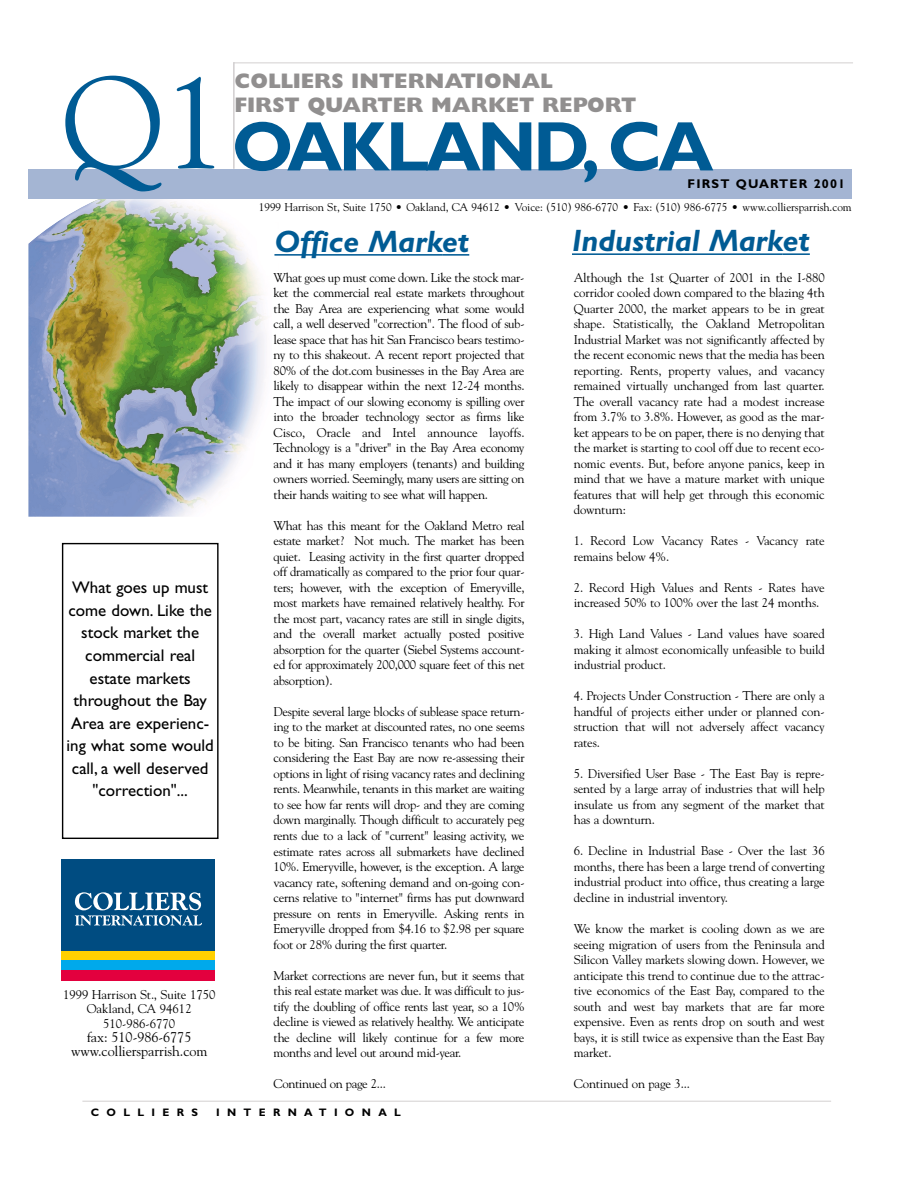
<style>
.page{position:relative;width:918px;height:1188px;background:#fff}
.page>*{position:absolute;margin:0;border:0;box-sizing:border-box;transform-origin:0 0}
.t1{font:129.75px "Goudy";color:#005b94}
.t2{font:700 70.5px "Gill Sans";letter-spacing:-.05em;color:#005b94}
.t3{font:italic 700 31.05px "Gill Sans";color:#005b94}
.t4{font:800 21.15px/24px "Gill Sans";color:#918f8f}
.t5{font:16.95px/22.5px "Gill Sans";color:#000;text-align:center}
.t6{font:14.1px/14.1px "Goudy";color:#000;text-align:center}
.t7{font:12.75px/15.5px "Goudy";letter-spacing:-.015em;color:#000;text-align:justify}
.t8{font:700 12.75px "Gill Sans";letter-spacing:.095em;color:#000}
.t9{font:11.25px "Goudy";color:#000}
.t10{font:700 10.95px "Gill Sans";letter-spacing:.675em;color:#000}
</style>
<div class="page">
<img style="left:28px;top:199px;width:237px;height:318px">
<div style="left:28px;top:169px;width:824px;height:30px;background:#a4b5d3"></div>
<hr style="left:234px;top:62px;width:619px;height:2px;background:#e0dede">
<hr style="left:233px;top:62px;width:2px;height:107px;background:#cecbcc">
<div style="left:62px;top:860px;width:153px;height:91px;background:#004c81"></div>
<div style="left:62px;top:951px;width:153px;height:10px;background:#ffd000"></div>
<div style="left:62px;top:961px;width:153px;height:10px;background:#00a9eb"></div>
<div style="left:62px;top:970px;width:153px;height:11px;background:#e3003e"></div>
<svg style="left:75px;top:892px;width:127px;height:34px"></svg>
<div style="left:257px;top:201px;width:628px;height:21px;background:#fff"></div>
<hr style="left:82px;top:1101px;width:749px;height:1px;background:#e0dede">
<div style="left:62px;top:543px;width:157px;height:296px;border:1px solid #000"></div>
<hr style="left:274px;top:254px;width:168px;height:2px;background:#005b94">
<hr style="left:442px;top:254px;width:27px;height:2px;background:#005b94">
<hr style="left:572px;top:253px;width:211px;height:2px;background:#005b94">
<hr style="left:783px;top:253px;width:27px;height:2px;background:#005b94">
<h1 class="t1" style="left:62px;top:71px;width:167px">Q1</h1>
<h3 class="t5" style="left:67px;top:578px;width:149px">What goes up must come down. Like the stock market the commercial real estate markets throughout the Bay<br>Area are experienc&shy;ing what some would call, a well deserved "correction"...</h3>
<p class="t7" style="left:63px;top:989px;width:154px;line-height:14.1px;text-align:center">1999 Harrison St., Suite 1750<br>Oakland, CA 94612<br>510-986-6770</p>
<p class="t6" style="left:71px;top:1031px;width:138px">fax: 510-986-6775 www.colliersparrish.com</p>
<h3 class="t4" style="left:234px;top:71px;width:404px">COLLIERS INTERNATIONAL<br>FIRST QUARTER MARKET REPORT</h3>
<h2 class="t2" style="left:232px;top:122px;width:483px">OAKLAND, CA</h2>
<p class="t8" style="left:688px;top:179px;width:159px">FIRST QUARTER 2001</p>
<p class="t9" style="left:259px;top:203px;width:594px">1999 Harrison St, Suite 1750 • Oakland, CA 94612 • Voice: (510) 986-6770 • Fax: (510) 986-6775 • www.colliersparrish.com</p>
<h3 class="t3" style="left:274px;top:231px;width:196px">Office Market</h3>
<h3 class="t3" style="left:572px;top:230px;width:239px">Industrial Market</h3>
<p class="t7" style="left:574px;top:270px;width:252px">Although the 1st Quarter of 2001 in the I-880 corridor cooled down compared to the blazing 4th Quarter 2000, the market appears to be in great shape. Statistically, the Oakland Metropolitan Industrial Market was not significantly affected by the recent economic news that the media has been reporting. Rents, property values, and vacancy remained virtually unchanged from last quarter.<br>The overall vacancy rate had a modest increase from 3.7% to 3.8%. However, as good as the mar&shy;ket appears to be on paper, there is no denying that the market is starting to cool off due to recent eco&shy;nomic events. But, before anyone panics, keep in mind that we have a mature market with unique features that will help get through this economic downturn:</p>
<p class="t7" style="left:574px;top:534px;width:252px">1. Record Low Vacancy Rates - Vacancy rate remains below 4%.</p>
<p class="t7" style="left:574px;top:581px;width:252px">2. Record High Values and Rents - Rates have increased 50% to 100% over the last 24 months.</p>
<p class="t7" style="left:574px;top:627px;width:252px">3. High Land Values - Land values have soared making it almost economically unfeasible to build industrial product.</p>
<p class="t7" style="left:574px;top:689px;width:252px">4. Projects Under Construction - There are only a handful of projects either under or planned con&shy;struction that will not adversely affect vacancy rates.</p>
<p class="t7" style="left:574px;top:767px;width:252px">5. Diversified User Base - The East Bay is repre&shy;sented by a large array of industries that will help insulate us from any segment of the market that has a downturn.</p>
<p class="t7" style="left:574px;top:844px;width:252px">6. Decline in Industrial Base - Over the last 36 months, there has been a large trend of converting industrial product into office, thus creating a large decline in industrial inventory.</p>
<p class="t7" style="left:574px;top:922px;width:252px">We know the market is cooling down as we are seeing migration of users from the Peninsula and Silicon Valley markets slowing down. However, we anticipate this trend to continue due to the attrac&shy;tive economics of the East Bay, compared to the south and west bay markets that are far more expensive. Even as rents drop on south and west bays, it is still twice as expensive than the East Bay market.</p>
<p class="t7" style="left:574px;top:1077px;width:118px">Continued on page 3...</p>
<p class="t7" style="left:274px;top:270px;width:252px">What goes up must come down. Like the stock mar&shy;ket the commercial real estate markets throughout the Bay Area are experiencing what some would call, a well deserved "correction". The flood of sub&shy;lease space that has hit San Francisco bears testimo&shy;ny to this shakeout. A recent report projected that 80% of the dot.com businesses in the Bay Area are likely to disappear within the next 12-24 months.<br>The impact of our slowing economy is spilling over into the broader technology sector as firms like Cisco, Oracle and Intel announce layoffs.<br>Technology is a "driver" in the Bay Area economy and it has many employers (tenants) and building owners worried. Seemingly, many users are sitting on their hands waiting to see what will happen.</p>
<p class="t7" style="left:274px;top:519px;width:252px">What has this meant for the Oakland Metro real estate market? Not much. The market has been quiet. Leasing activity in the first quarter dropped off dramatically as compared to the prior four quar&shy;ters; however, with the exception of Emeryville, most markets have remained relatively healthy. For the most part, vacancy rates are still in single digits, and the overall market actually posted positive absorption for the quarter (Siebel Systems account&shy;ed for approximately 200,000 square feet of this net absorption).</p>
<p class="t7" style="left:274px;top:705px;width:253px">Despite several large blocks of sublease space return&shy;ing to the market at discounted rates, no one seems to be biting. San Francisco tenants who had been considering the East Bay are now re-assessing their options in light of rising vacancy rates and declining rents. Meanwhile, tenants in this market are waiting to see how far rents will drop- and they are coming down marginally. Though difficult to accurately peg rents due to a lack of "current" leasing activity, we estimate rates across all submarkets have declined 10%. Emeryville, however, is the exception. A large vacancy rate, softening demand and on-going con&shy;cerns relative to "internet" firms has put downward pressure on rents in Emeryville. Asking rents in Emeryville dropped from $4.16 to $2.98 per square foot or 28% during the first quarter.</p>
<p class="t7" style="left:274px;top:968px;width:252px">Market corrections are never fun, but it seems that this real estate market was due. It was difficult to jus&shy;tify the doubling of office rents last year, so a 10% decline is viewed as relatively healthy. We anticipate the decline will likely continue for a few more months and level out around mid-year.</p>
<p class="t7" style="left:274px;top:1077px;width:114px">Continued on page 2...</p>
<p class="t10" style="left:91px;top:1109px;width:109px">COLLIERS</p>
<p class="t10" style="left:216px;top:1109px;width:186px">INTERNATIONAL</p>
</div>
